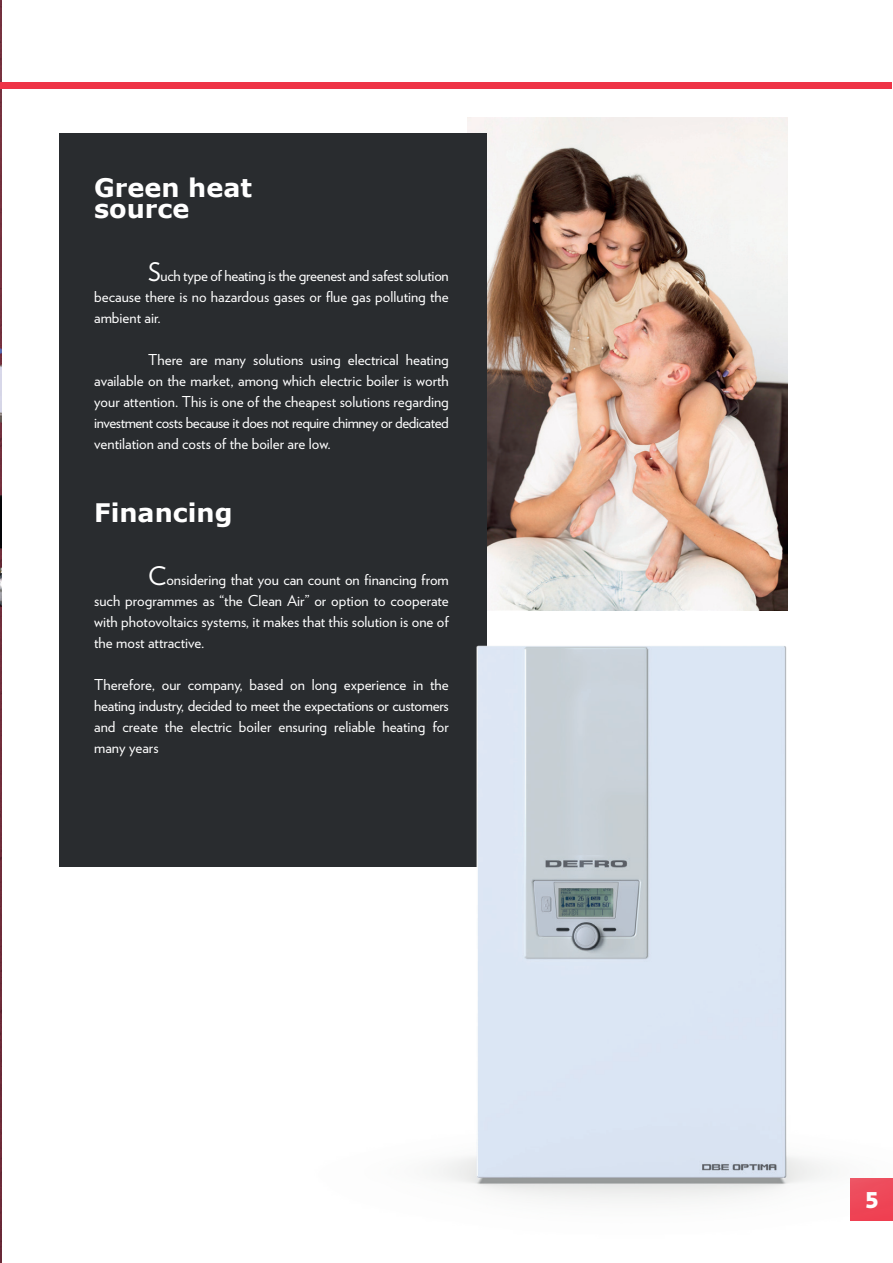
<style>
.page{position:relative;width:893px;height:1263px;background:#fff}
.page>*{position:absolute;margin:0;border:0;box-sizing:border-box;transform-origin:0 0}
.t1{font:900 27px "Verlag";color:#fff}
.t2{font:700 25.5px "Verdana";color:#fff}
.t3{font:15px/21px "Verlag";color:#fff;text-align:justify}
.s1{font-size:25.5px}
</style>
<div class="page">
<img style="left:0;top:0;width:1px;height:1262px">
<img style="left:467px;top:118px;width:320px;height:456px">
<div style="left:0;top:82px;width:891px;height:7px;background:#ee3346"></div>
<div style="left:59px;top:133px;width:427px;height:733px;background:#292c2f"></div>
<img style="left:59px;top:574px;width:834px;height:647px">
<p class="t2" style="left:94px;top:170px;width:159px">Green heat</p>
<p class="t2" style="left:94px;top:191px;width:97px">source</p>
<p class="t3" style="left:94px;top:264px;width:356px;text-indent:54px"><span class="s1">S</span>uch type of heating is the greenest and safest solution because there is no hazardous gases or flue gas polluting the ambient air.</p>
<p class="t3" style="left:94px;top:348px;width:356px;text-indent:54px">There are many solutions using electrical heating available on the market, among which electric boiler is worth your attention. This is one of the cheapest solutions regarding investment costs because it does not require chimney or dedicated ventilation and costs of the boiler are low.</p>
<p class="t2" style="left:94px;top:494px;width:140px">Financing</p>
<p class="t3" style="left:94px;top:568px;width:356px;text-indent:54px"><span class="s1">C</span>onsidering that you can count on financing from such programmes as “the Clean Air” or option to cooperate with photovoltaics systems, it makes that this solution is one of the most attractive.</p>
<p class="t3" style="left:94px;top:673px;width:356px">Therefore, our company, based on long experience in the heating industry, decided to meet the expectations or customers and create the electric boiler ensuring reliable heating for many years</p>
<h1 class="t1" style="left:865px;top:1176px;width:15px">5</h1>
</div>
